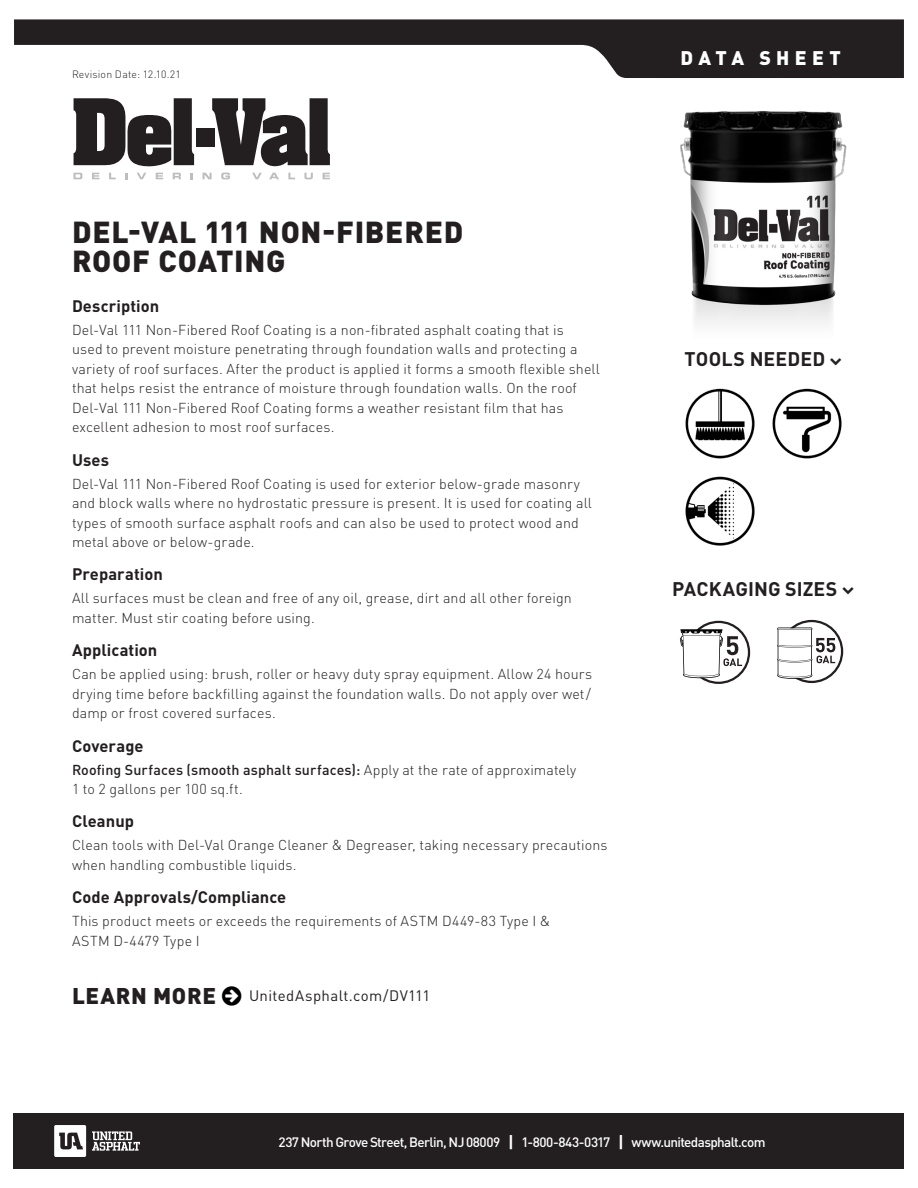
<style>
.page{position:relative;width:918px;height:1188px;background:#fff}
.page>*{position:absolute;margin:0;border:0;box-sizing:border-box;transform-origin:0 0}
.t1{font:900 30px/28.5px "DIN Pro";letter-spacing:.025em;color:#231f20}
.t2{font:900 22.5px "DIN Pro";letter-spacing:.03em;color:#231f20}
.t3{font:700 19.5px "DIN Pro";letter-spacing:.005em;color:#231f20}
.t4{font:900 19.5px "DIN Pro";letter-spacing:.275em;color:#fff}
.t5{font:700 16.5px "DIN Pro";letter-spacing:.005em;color:#231f20}
.t6{font:15px "DIN Pro";letter-spacing:.025em;color:#231f20}
.t7{font:300 14.25px/19.5px "DIN Pro";letter-spacing:.01em;color:#231f20}
.t8{font:500 13.5px "DIN Pro";letter-spacing:-.045em;color:#fff}
.t9{font:300 10.5px "DIN Pro";letter-spacing:.02em;color:#231f20}
.s1{font-weight:500}
.s2{font-weight:700;font-size:16.5px}
</style>
<div class="page">
<svg style="left:14px;top:19px;width:890px;height:59px;fill:#231f20"></svg>
<div style="left:14px;top:1113px;width:890px;height:56px;background:#231f20"></div>
<svg style="left:54px;top:1125px;width:32px;height:32px"></svg>
<svg style="left:92px;top:1131px;width:48px;height:20px"></svg>
<img style="left:685px;top:388px;width:70px;height:158px">
<img style="left:772px;top:388px;width:70px;height:71px">
<svg style="left:680px;top:621px;width:70px;height:63px"></svg>
<svg style="left:777px;top:620px;width:66px;height:63px"></svg>
<svg style="left:74px;top:98px;width:120px;height:69px"></svg>
<svg style="left:212px;top:98px;width:118px;height:68px"></svg>
<div style="left:196px;top:128px;width:19px;height:19px;background:#231f20"></div>
<svg style="left:74px;top:173px;width:8px;height:6px"></svg>
<svg style="left:92px;top:173px;width:7px;height:6px"></svg>
<svg style="left:109px;top:173px;width:7px;height:6px"></svg>
<svg style="left:125px;top:173px;width:2px;height:6px"></svg>
<svg style="left:137px;top:173px;width:9px;height:6px"></svg>
<svg style="left:156px;top:173px;width:7px;height:6px"></svg>
<svg style="left:173px;top:173px;width:8px;height:6px"></svg>
<svg style="left:191px;top:173px;width:2px;height:6px"></svg>
<svg style="left:203px;top:173px;width:9px;height:6px"></svg>
<svg style="left:221px;top:173px;width:9px;height:6px"></svg>
<svg style="left:252px;top:173px;width:10px;height:6px"></svg>
<svg style="left:269px;top:173px;width:10px;height:6px"></svg>
<svg style="left:288px;top:173px;width:7px;height:6px"></svg>
<svg style="left:304px;top:173px;width:9px;height:6px"></svg>
<svg style="left:323px;top:173px;width:7px;height:6px"></svg>
<img style="left:680px;top:111px;width:167px;height:213px">
<p class="t9" style="left:72px;top:67px;width:110px">Revision Date: 12.10.21</p>
<h1 class="t1" style="left:72px;top:217px;width:393px">DEL-VAL 111 NON-FIBERED<br>ROOF COATING</h1>
<p class="t5" style="left:72px;top:295px;width:89px">Description</p>
<p class="t7" style="left:72px;top:319px;width:529px">Del-Val 111 Non-Fibered Roof Coating is a non-fibrated asphalt coating that is<br>used to prevent moisture penetrating through foundation walls and protecting a variety of roof surfaces. After the product is applied it forms a smooth flexible shell that helps resist the entrance of moisture through foundation walls. On the roof Del-Val 111 Non-Fibered Roof Coating forms a weather resistant film that has excellent adhesion to most roof surfaces.</p>
<p class="t5" style="left:72px;top:448px;width:38px">Uses</p>
<p class="t7" style="left:72px;top:473px;width:522px">Del-Val 111 Non-Fibered Roof Coating is used for exterior below-grade masonry and block walls where no hydrostatic pressure is present. It is used for coating all types of smooth surface asphalt roofs and can also be used to protect wood and metal above or below-grade.</p>
<p class="t5" style="left:72px;top:563px;width:92px">Preparation</p>
<p class="t7" style="left:72px;top:588px;width:501px">All surfaces must be clean and free of any oil, grease, dirt and all other foreign matter. Must stir coating before using.</p>
<p class="t5" style="left:72px;top:639px;width:87px">Application</p>
<p class="t7" style="left:72px;top:664px;width:522px;text-align:justify">Can be applied using: brush, roller or heavy duty spray equipment. Allow 24 hours drying time before backfilling against the foundation walls. Do not apply over wet/ damp or frost covered surfaces.</p>
<p class="t5" style="left:72px;top:734px;width:73px">Coverage</p>
<p class="t7" style="left:72px;top:759px;width:506px"><span class="s1">Roofing Surfaces (smooth asphalt surfaces):</span> Apply at the rate of approximately<br>1 to 2 gallons per 100 sq.ft.</p>
<p class="t5" style="left:72px;top:810px;width:64px">Cleanup</p>
<p class="t7" style="left:72px;top:835px;width:537px">Clean tools with Del-Val Orange Cleaner &amp; Degreaser, taking necessary precautions when handling combustible liquids.</p>
<p class="t5" style="left:72px;top:886px;width:216px">Code Approvals/Compliance</p>
<p class="t7" style="left:72px;top:911px;width:480px">This product meets or exceeds the requirements of ASTM D449-83 Type I &amp;<br>ASTM D-4479 Type I</p>
<h2 class="t2" style="left:72px;top:981px;width:145px">LEARN MORE</h2>
<p class="t6" style="left:249px;top:986px;width:183px">UnitedAsphalt.com/DV111</p>
<h3 class="t4" style="left:681px;top:45px;width:162px">DATA SHEET</h3>
<h3 class="t3" style="left:685px;top:346px;width:142px">TOOLS NEEDED</h3>
<h3 class="t3" style="left:672px;top:576px;width:167px">PACKAGING SIZES</h3>
<p class="t8" style="left:279px;top:1133px;width:488px">237 North Grove Street, Berlin, NJ 08009 <span class="s2">|</span> 1-800-843-0317 <span class="s2">|</span> www.unitedasphalt.com</p>
</div>
